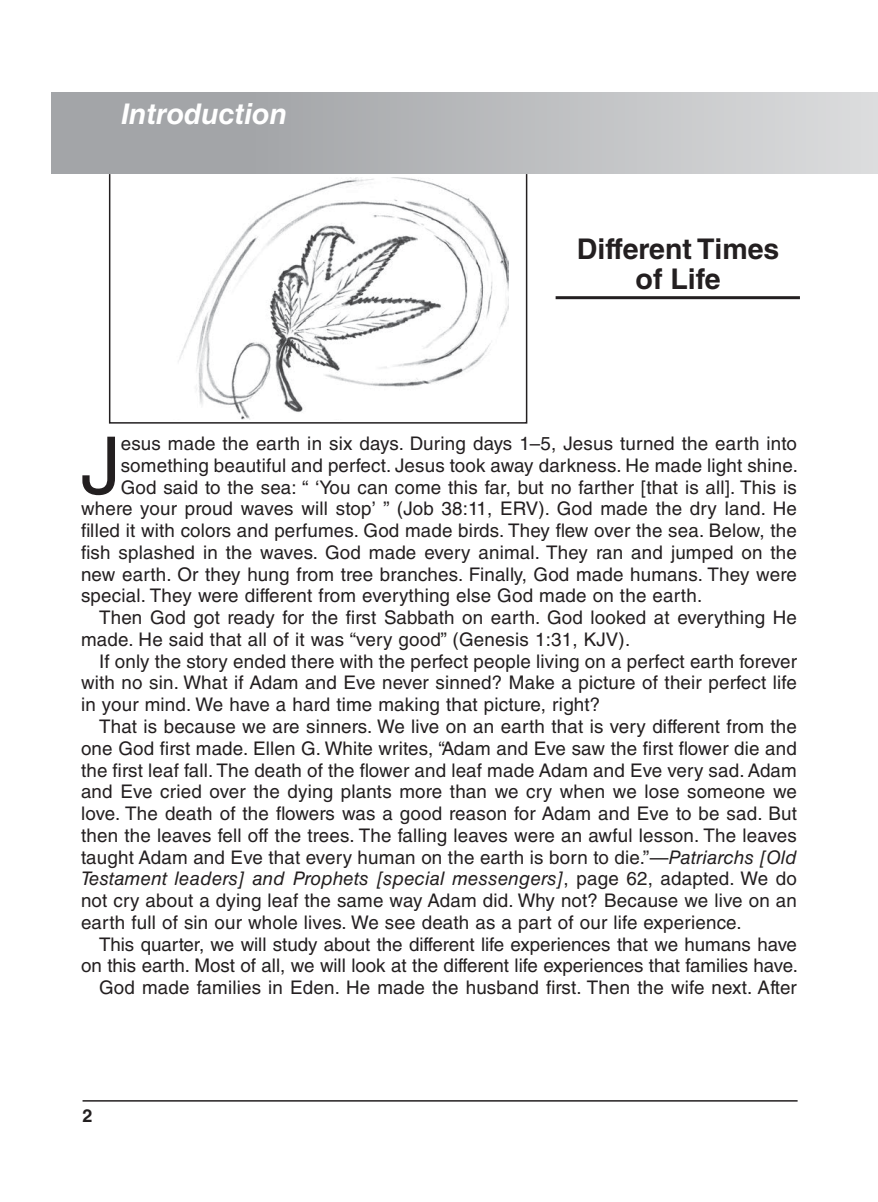
<style>
.page{position:relative;width:878px;height:1202px;background:#fff}
.page>*{position:absolute;margin:0;border:0;box-sizing:border-box;transform-origin:0 0}
.t1{font:79.35px "Helvetica LT Std";color:#231f20}
.t2{font:700 28.5px/30px "Helvetica LT Std";color:#231f20;text-align:center}
.t3{font:italic 700 28.5px "Helvetica LT Std";color:#fff}
.t4{font:18.75px "Helvetica LT Std";letter-spacing:.01em;color:#231f20}
.t5{font:italic 18.75px "Helvetica LT Std";letter-spacing:.01em;color:#231f20}
.t6{font:700 18px "Helvetica LT Std";color:#231f20}
.s1{font-style:italic}
.s2{font-style:normal}
</style>
<div class="page">
<hr style="left:82px;top:1100px;width:715px;height:1px;background:#231f20">
<hr style="left:555px;top:296px;width:245px;height:3px;background:#231f20">
<img style="left:178px;top:177px;width:330px;height:243px">
<div style="left:109px;top:172px;width:418px;height:251px;border:2px solid #231f20"></div>
<div style="left:51px;top:93px;width:827px;height:81px;background:linear-gradient(to right,#999b9e,#d9dadb)"></div>
<h2 class="t3" style="left:121px;top:96px;width:167px">Introduction</h2>
<h2 class="t2" style="left:577px;top:234px;width:204px">Different Times of Life</h2>
<h1 class="t1" style="left:81px;top:420px;width:41px">J</h1>
<p class="t4" style="left:121px;top:433px;width:677px">esus made the earth in six days. During days 1–5, Jesus turned the earth into</p>
<p class="t4" style="left:121px;top:454px;width:679px">something beautiful and perfect. Jesus took away darkness. He made light shine.</p>
<p class="t4" style="left:121px;top:476px;width:677px">God said to the sea: “ ‘You can come this far, but no farther [that is all]. This is</p>
<p class="t4" style="left:81px;top:498px;width:717px">where your proud waves will stop’ ” (Job 38:11, ERV). God made the dry land. He</p>
<p class="t4" style="left:81px;top:520px;width:717px">filled it with colors and perfumes. God made birds. They flew over the sea. Below, the</p>
<p class="t4" style="left:81px;top:541px;width:717px">fish splashed in the waves. God made every animal. They ran and jumped on the</p>
<p class="t4" style="left:81px;top:563px;width:717px">new earth. Or they hung from tree branches. Finally, God made humans. They were</p>
<p class="t4" style="left:81px;top:585px;width:622px">special. They were different from everything else God made on the earth.</p>
<p class="t4" style="left:99px;top:607px;width:699px">Then God got ready for the first Sabbath on earth. God looked at everything He</p>
<p class="t4" style="left:81px;top:628px;width:550px">made. He said that all of it was “very good” (Genesis 1:31, KJV).</p>
<p class="t4" style="left:99px;top:650px;width:699px">If only the story ended there with the perfect people living on a perfect earth forever</p>
<p class="t4" style="left:81px;top:672px;width:717px">with no sin. What if Adam and Eve never sinned? Make a picture of their perfect life</p>
<p class="t4" style="left:81px;top:694px;width:521px">in your mind. We have a hard time making that picture, right?</p>
<p class="t4" style="left:99px;top:715px;width:699px">That is because we are sinners. We live on an earth that is very different from the</p>
<p class="t4" style="left:81px;top:737px;width:717px">one God first made. Ellen G. White writes, “Adam and Eve saw the first flower die and</p>
<p class="t4" style="left:81px;top:759px;width:717px">the first leaf fall. The death of the flower and leaf made Adam and Eve very sad. Adam</p>
<p class="t4" style="left:81px;top:781px;width:717px">and Eve cried over the dying plants more than we cry when we lose someone we</p>
<p class="t4" style="left:81px;top:802px;width:717px">love. The death of the flowers was a good reason for Adam and Eve to be sad. But</p>
<p class="t4" style="left:81px;top:824px;width:717px">then the leaves fell off the trees. The falling leaves were an awful lesson. The leaves</p>
<p class="t4" style="left:81px;top:846px;width:717px">taught Adam and Eve that every human on the earth is born to die.”—<span class="s1">Patriarchs [Old</span></p>
<p class="t5" style="left:81px;top:868px;width:717px">Testament leaders] and Prophets [special messengers]<span class="s2">, page 62, adapted. We do</span></p>
<p class="t4" style="left:81px;top:889px;width:717px">not cry about a dying leaf the same way Adam did. Why not? Because we live on an</p>
<p class="t4" style="left:81px;top:911px;width:662px">earth full of sin our whole lives. We see death as a part of our life experience.</p>
<p class="t4" style="left:99px;top:933px;width:699px">This quarter, we will study about the different life experiences that we humans have</p>
<p class="t4" style="left:81px;top:955px;width:718px">on this earth. Most of all, we will look at the different life experiences that families have.</p>
<p class="t4" style="left:99px;top:976px;width:699px">God made families in Eden. He made the husband first. Then the wife next. After</p>
<p class="t6" style="left:82px;top:1104px;width:12px">2</p>
</div>
